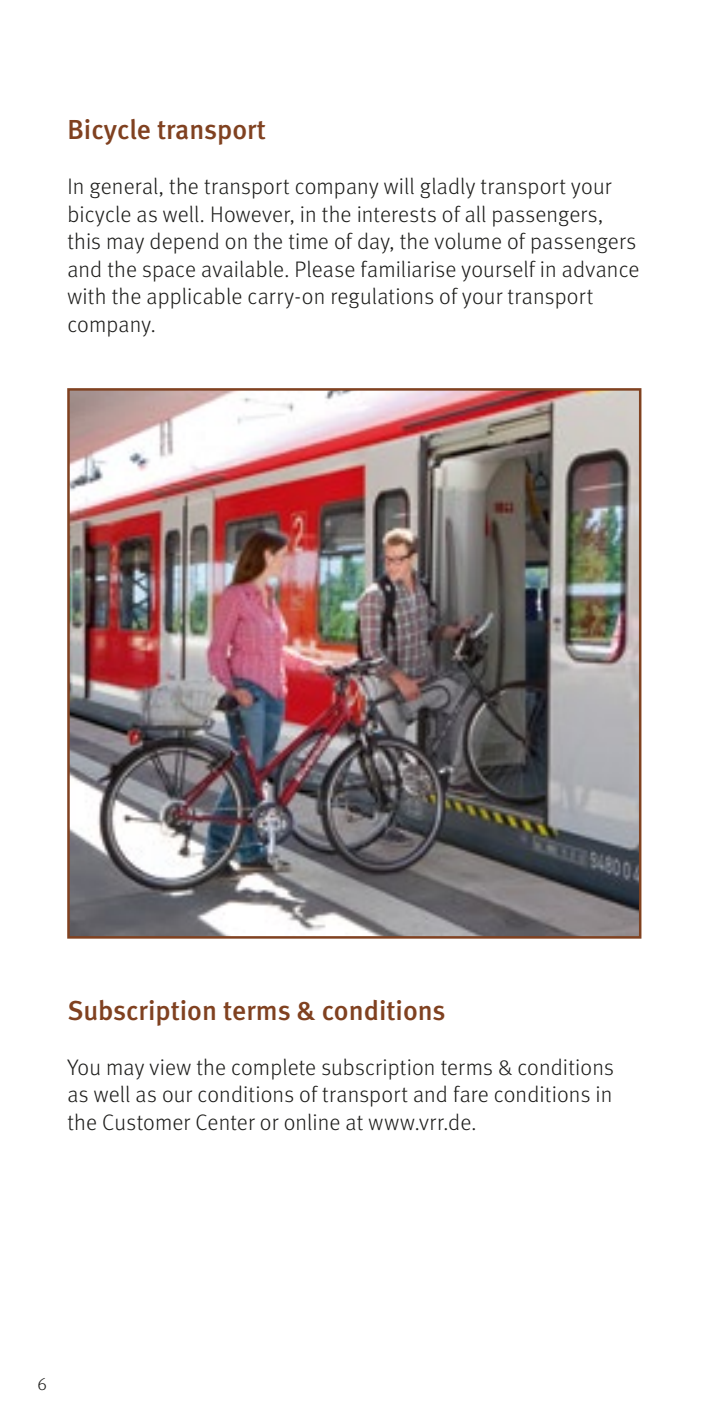
<style>
.page{position:relative;width:709px;height:1418px;background:#fff}
.page>*{position:absolute;margin:0;border:0;box-sizing:border-box;transform-origin:0 0}
.t1{font:27.5px "Meta Medium LF";color:#804120}
.t2{font:22.5px/27.5px "Meta Light LF";letter-spacing:.005em;color:#1d1d1b}
.t3{font:17.5px "Meta Light LF";color:#1d1d1b}
</style>
<div class="page">
<img style="left:70px;top:391px;width:568px;height:544px">
<div style="left:67px;top:388px;width:574px;height:550px;border:2px solid #804120"></div>
<p class="t1" style="left:67px;top:114px;width:200px">Bicycle transport</p>
<p class="t2" style="left:67px;top:172px;width:573px">In general, the transport company will gladly transport your bicycle as well. However, in the interests of all passengers, this may depend on the time of day, the volume of passengers and the space available. Please familiarise yourself in advance with the applicable carry-on regulations of your transport company.</p>
<p class="t1" style="left:67px;top:994px;width:380px">Subscription terms &amp; conditions</p>
<p class="t2" style="left:67px;top:1052px;width:548px;text-align:justify">You may view the complete subscription terms &amp; conditions as well as our conditions of transport and fare conditions in the Customer Center or online at www.vrr.de.</p>
<p class="t3" style="left:37px;top:1373px;width:11px">6</p>
</div>
